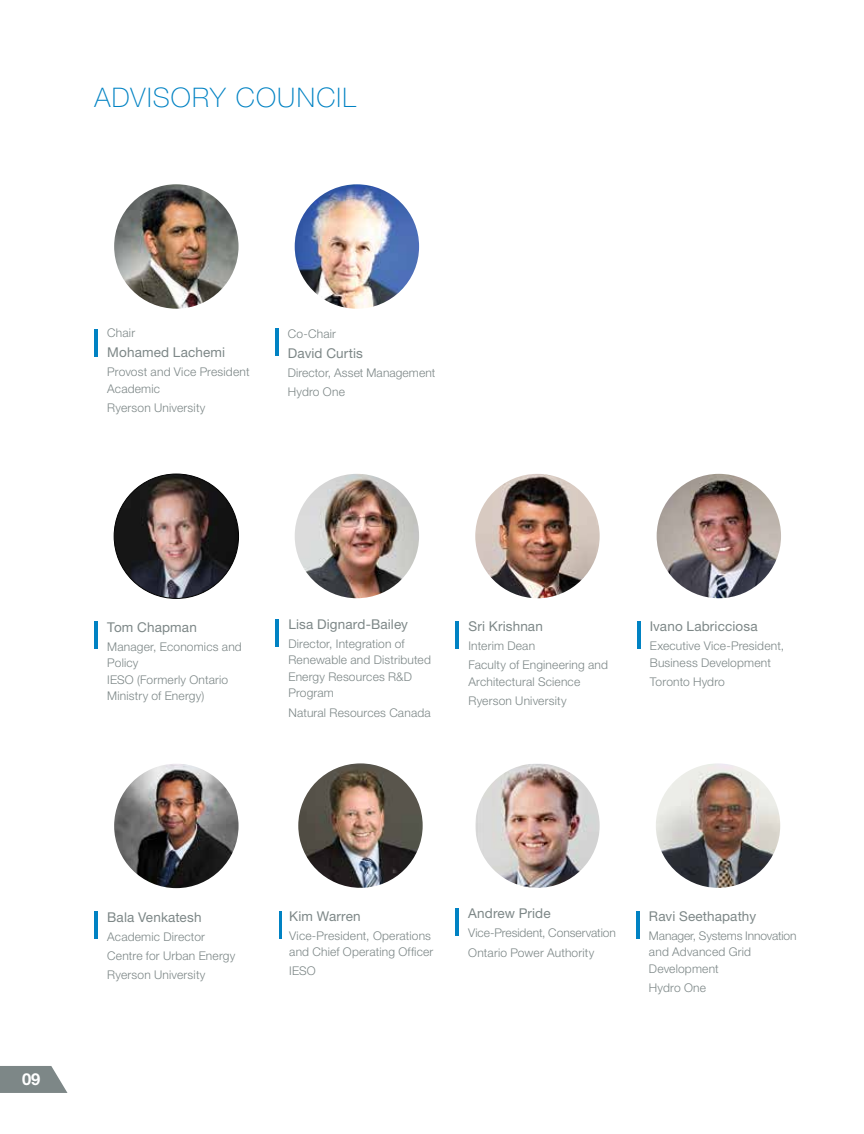
<style>
.page{position:relative;width:864px;height:1134px;background:#fff}
.page>*{position:absolute;margin:0;border:0;box-sizing:border-box;transform-origin:0 0}
.t1{font:100 27px "Helvetica Neue LT Std";letter-spacing:.05em;color:#0082c3}
.t2{font:700 16.5px "Helvetica Neue LT Std";color:#fff}
.t3{font:13.5px "Helvetica Neue LT Std";letter-spacing:.01em;color:#7d8787}
.t4{font:300 12px/16.5px "Helvetica Neue LT Std";letter-spacing:.015em;color:#7d8787}
</style>
<div class="page">
<img style="left:295px;top:184px;width:124px;height:125px;border-radius:62px">
<hr style="left:275px;top:328px;width:4px;height:28px;background:#0082c3">
<img style="left:114px;top:764px;width:125px;height:124px;border-radius:62px">
<hr style="left:94px;top:911px;width:4px;height:28px;background:#0082c3">
<hr style="left:94px;top:622px;width:4px;height:27px;background:#0082c3">
<img style="left:295px;top:474px;width:124px;height:124px;border-radius:62px">
<hr style="left:275px;top:619px;width:4px;height:27px;background:#0082c3">
<img style="left:114px;top:474px;width:125px;height:124px;border-radius:62px">
<hr style="left:456px;top:909px;width:3px;height:27px;background:#0082c3">
<img style="left:656px;top:763px;width:124px;height:125px;border-radius:62px">
<hr style="left:636px;top:911px;width:4px;height:27px;background:#0082c3">
<img style="left:475px;top:763px;width:125px;height:125px;border-radius:62px">
<img style="left:114px;top:184px;width:125px;height:125px;border-radius:62px">
<hr style="left:94px;top:329px;width:4px;height:28px;background:#0082c3">
<img style="left:298px;top:763px;width:125px;height:125px;border-radius:62px">
<hr style="left:279px;top:911px;width:3px;height:27px;background:#0082c3">
<img style="left:657px;top:474px;width:124px;height:124px;border-radius:62px">
<hr style="left:637px;top:621px;width:4px;height:28px;background:#0082c3">
<img style="left:475px;top:474px;width:125px;height:124px;border-radius:62px">
<hr style="left:456px;top:621px;width:3px;height:28px;background:#0082c3">
<svg style="left:0;top:1066px;width:68px;height:27px;background:#8d9696"></svg>
<h1 class="t1" style="left:94px;top:82px;width:262px">ADVISORY COUNCIL</h1>
<p class="t4" style="left:107px;top:324px;width:29px">Chair</p>
<p class="t3" style="left:107px;top:344px;width:119px">Mohamed Lachemi</p>
<p class="t4" style="left:107px;top:363px;width:144px">Provost and Vice President<br>Academic</p>
<p class="t4" style="left:107px;top:399px;width:100px">Ryerson University</p>
<p class="t4" style="left:288px;top:325px;width:50px">Co-Chair</p>
<p class="t3" style="left:288px;top:345px;width:77px">David Curtis</p>
<p class="t4" style="left:288px;top:363px;width:149px;line-height:19.2px">Director, Asset Management<br>Hydro One</p>
<p class="t3" style="left:107px;top:619px;width:91px">Tom Chapman</p>
<p class="t4" style="left:107px;top:638px;width:136px">Manager, Economics and<br>Policy<br>IESO (Formerly Ontario<br>Ministry of Energy)</p>
<p class="t3" style="left:288px;top:616px;width:121px">Lisa Dignard-Bailey</p>
<p class="t4" style="left:288px;top:635px;width:144px">Director, Integration of<br>Renewable and Distributed<br>Energy Resources R&amp;D<br>Program</p>
<p class="t4" style="left:288px;top:704px;width:144px">Natural Resources Canada</p>
<p class="t3" style="left:468px;top:618px;width:76px">Sri Krishnan</p>
<p class="t4" style="left:468px;top:636px;width:141px;line-height:19.2px">Interim Dean<br>Faculty of Engineering and</p>
<p class="t4" style="left:468px;top:672px;width:113px;line-height:19.2px">Architectural Science<br>Ryerson University</p>
<p class="t3" style="left:650px;top:618px;width:109px">Ivano Labricciosa</p>
<p class="t4" style="left:650px;top:637px;width:136px">Executive Vice-President,<br>Business Development</p>
<p class="t4" style="left:650px;top:673px;width:77px">Toronto Hydro</p>
<h2 class="t2" style="left:22px;top:1069px;width:20px">09</h2>
<p class="t3" style="left:107px;top:909px;width:96px">Bala Venkatesh</p>
<p class="t4" style="left:107px;top:927px;width:130px;line-height:19.2px">Academic Director<br>Centre for Urban Energy<br>Ryerson University</p>
<p class="t3" style="left:289px;top:908px;width:73px">Kim Warren</p>
<p class="t4" style="left:289px;top:927px;width:146px">Vice-President, Operations and Chief Operating Officer</p>
<p class="t4" style="left:289px;top:963px;width:28px">IESO</p>
<p class="t3" style="left:468px;top:905px;width:84px">Andrew Pride</p>
<p class="t4" style="left:468px;top:923px;width:149px;line-height:19.2px">Vice-President, Conservation<br>Ontario Power Authority</p>
<p class="t3" style="left:649px;top:908px;width:109px">Ravi Seethapathy</p>
<p class="t4" style="left:649px;top:927px;width:149px">Manager, Systems Innovation and Advanced Grid<br>Development</p>
<p class="t4" style="left:649px;top:979px;width:59px">Hydro One</p>
</div>
